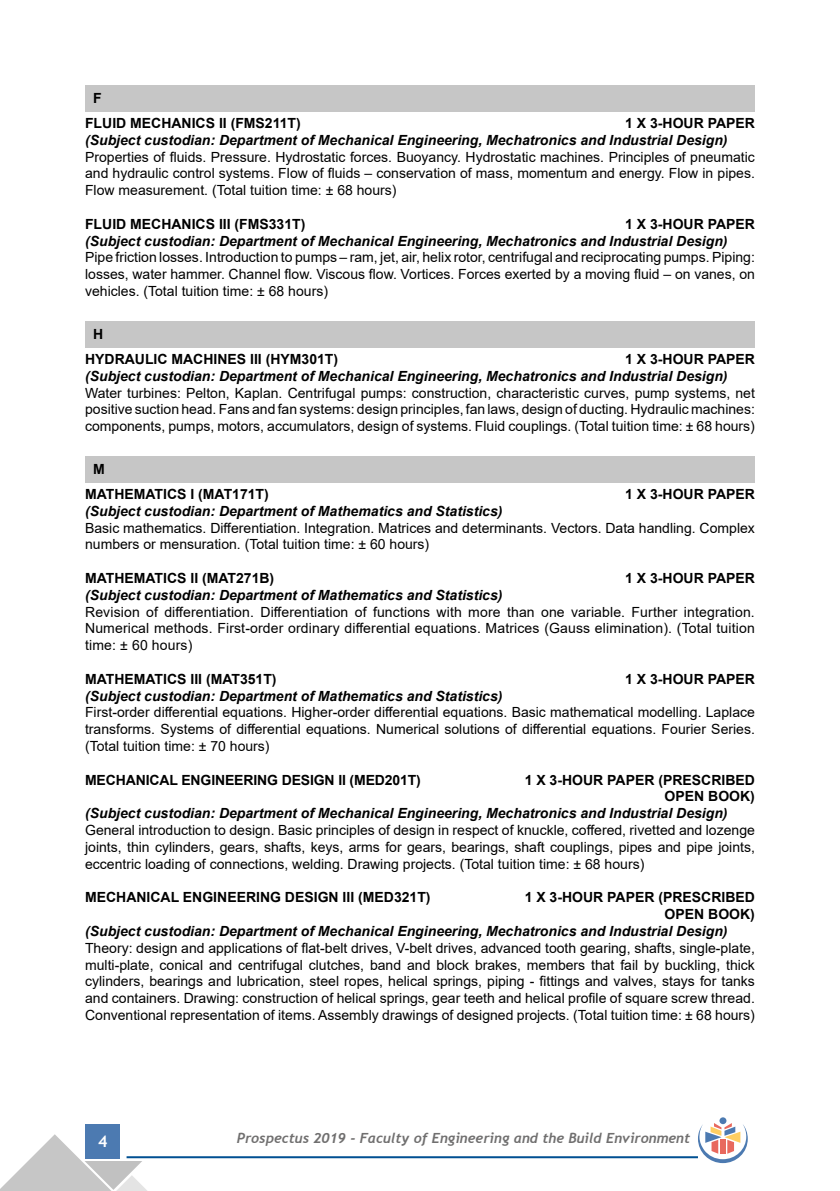
<style>
.page{position:relative;width:840px;height:1191px;background:#fff}
.page>*{position:absolute;margin:0;border:0;box-sizing:border-box;transform-origin:0 0}
.t1{font:700 16px "Trebuchet MS";color:#fff}
.t2{font:14px/16.8px "Arial";color:#000;text-align:justify}
.t3{font:italic 700 14px "Arial";color:#000}
.t4{font:700 14px/24.8px "Arial";color:#000}
.t5{font:italic 700 14px "Trebuchet";color:#706f6f}
</style>
<div class="page">
<div style="left:86px;top:1124px;width:34px;height:34px;background:#4c7ab1"></div>
<hr style="left:126px;top:1156px;width:571px;height:2px;background:#005092">
<svg style="left:0;top:1134px;width:148px;height:57px"></svg>
<div style="left:719px;top:1117px;width:7px;height:7px;background:#4c7ab1;border-radius:50%"></div>
<svg style="left:697px;top:1123px;width:50px;height:40px"></svg>
<div style="left:85px;top:85px;width:669px;height:26px;background:#c6c6c6"></div>
<div style="left:85px;top:321px;width:669px;height:26px;background:#c6c6c6"></div>
<div style="left:85px;top:456px;width:669px;height:26px;background:#c6c6c6"></div>
<p class="t4" style="left:85px;top:86px;width:217px;text-indent:8px">F<br>FLUID MECHANICS II (FMS211T)</p>
<p class="t4" style="left:624px;top:111px;width:131px">1 X 3-HOUR PAPER</p>
<p class="t3" style="left:85px;top:131px;width:643px">(Subject custodian: Department of Mechanical Engineering, Mechatronics and Industrial Design)</p>
<p class="t2" style="left:85px;top:148px;width:671px">Properties of fluids. Pressure. Hydrostatic forces. Buoyancy. Hydrostatic machines. Principles of pneumatic and hydraulic control systems. Flow of fluids – conservation of mass, momentum and energy. Flow in pipes.<br>Flow measurement. (Total tuition time: ± 68 hours)</p>
<p class="t4" style="left:85px;top:212px;width:222px">FLUID MECHANICS III (FMS331T)</p>
<p class="t4" style="left:624px;top:212px;width:131px">1 X 3-HOUR PAPER</p>
<p class="t3" style="left:85px;top:231px;width:643px">(Subject custodian: Department of Mechanical Engineering, Mechatronics and Industrial Design)</p>
<p class="t2" style="left:85px;top:249px;width:671px">Pipe friction losses. Introduction to pumps – ram, jet, air, helix rotor, centrifugal and reciprocating pumps. Piping: losses, water hammer. Channel flow. Viscous flow. Vortices. Forces exerted by a moving fluid – on vanes, on vehicles. (Total tuition time: ± 68 hours)</p>
<p class="t4" style="left:85px;top:322px;width:254px;text-indent:8px">H<br>HYDRAULIC MACHINES III (HYM301T)</p>
<p class="t4" style="left:624px;top:347px;width:131px">1 X 3-HOUR PAPER</p>
<p class="t3" style="left:85px;top:366px;width:643px">(Subject custodian: Department of Mechanical Engineering, Mechatronics and Industrial Design)</p>
<p class="t2" style="left:85px;top:384px;width:671px">Water turbines: Pelton, Kaplan. Centrifugal pumps: construction, characteristic curves, pump systems, net positive suction head. Fans and fan systems: design principles, fan laws, design of ducting. Hydraulic machines: components, pumps, motors, accumulators, design of systems. Fluid couplings. (Total tuition time: ± 68 hours)</p>
<p class="t4" style="left:85px;top:457px;width:185px;text-indent:8px">M<br>MATHEMATICS I (MAT171T)</p>
<p class="t4" style="left:624px;top:482px;width:131px">1 X 3-HOUR PAPER</p>
<p class="t3" style="left:85px;top:501px;width:418px">(Subject custodian: Department of Mathematics and Statistics)</p>
<p class="t2" style="left:85px;top:519px;width:671px">Basic mathematics. Differentiation. Integration. Matrices and determinants. Vectors. Data handling. Complex numbers or mensuration. (Total tuition time: ± 60 hours)</p>
<p class="t4" style="left:85px;top:566px;width:190px">MATHEMATICS II (MAT271B)</p>
<p class="t4" style="left:624px;top:566px;width:131px">1 X 3-HOUR PAPER</p>
<p class="t3" style="left:85px;top:585px;width:418px">(Subject custodian: Department of Mathematics and Statistics)</p>
<p class="t2" style="left:85px;top:603px;width:671px">Revision of differentiation. Differentiation of functions with more than one variable. Further integration.<br>Numerical methods. First-order ordinary differential equations. Matrices (Gauss elimination). (Total tuition time: ± 60 hours)</p>
<p class="t4" style="left:85px;top:666px;width:193px">MATHEMATICS III (MAT351T)</p>
<p class="t4" style="left:624px;top:666px;width:131px">1 X 3-HOUR PAPER</p>
<p class="t3" style="left:85px;top:686px;width:418px">(Subject custodian: Department of Mathematics and Statistics)</p>
<p class="t2" style="left:85px;top:704px;width:671px">First-order differential equations. Higher-order differential equations. Basic mathematical modelling. Laplace transforms. Systems of differential equations. Numerical solutions of differential equations. Fourier Series. (Total tuition time: ± 70 hours)</p>
<p class="t4" style="left:85px;top:767px;width:337px">MECHANICAL ENGINEERING DESIGN II (MED201T)</p>
<p class="t4" style="left:524px;top:771px;width:232px;line-height:16.8px;text-align:right">1 X 3-HOUR PAPER (PRESCRIBED<br>OPEN BOOK)</p>
<p class="t3" style="left:85px;top:804px;width:643px">(Subject custodian: Department of Mechanical Engineering, Mechatronics and Industrial Design)</p>
<p class="t2" style="left:85px;top:821px;width:671px">General introduction to design. Basic principles of design in respect of knuckle, coffered, rivetted and lozenge joints, thin cylinders, gears, shafts, keys, arms for gears, bearings, shaft couplings, pipes and pipe joints, eccentric loading of connections, welding. Drawing projects. (Total tuition time: ± 68 hours)</p>
<p class="t4" style="left:85px;top:885px;width:347px">MECHANICAL ENGINEERING DESIGN III (MED321T)</p>
<p class="t4" style="left:524px;top:889px;width:232px;line-height:16.8px;text-align:right">1 X 3-HOUR PAPER (PRESCRIBED<br>OPEN BOOK)</p>
<p class="t3" style="left:85px;top:921px;width:643px">(Subject custodian: Department of Mechanical Engineering, Mechatronics and Industrial Design)</p>
<p class="t2" style="left:85px;top:939px;width:671px">Theory: design and applications of flat-belt drives, V-belt drives, advanced tooth gearing, shafts, single-plate, multi-plate, conical and centrifugal clutches, band and block brakes, members that fail by buckling, thick cylinders, bearings and lubrication, steel ropes, helical springs, piping - fittings and valves, stays for tanks and containers. Drawing: construction of helical springs, gear teeth and helical profile of square screw thread.<br>Conventional representation of items. Assembly drawings of designed projects. (Total tuition time: ± 68 hours)</p>
<p class="t1" style="left:98px;top:1131px;width:11px">4</p>
<p class="t5" style="left:237px;top:1129px;width:454px">Prospectus 2019 - Faculty of Engineering and the Build Environment</p>
</div>
